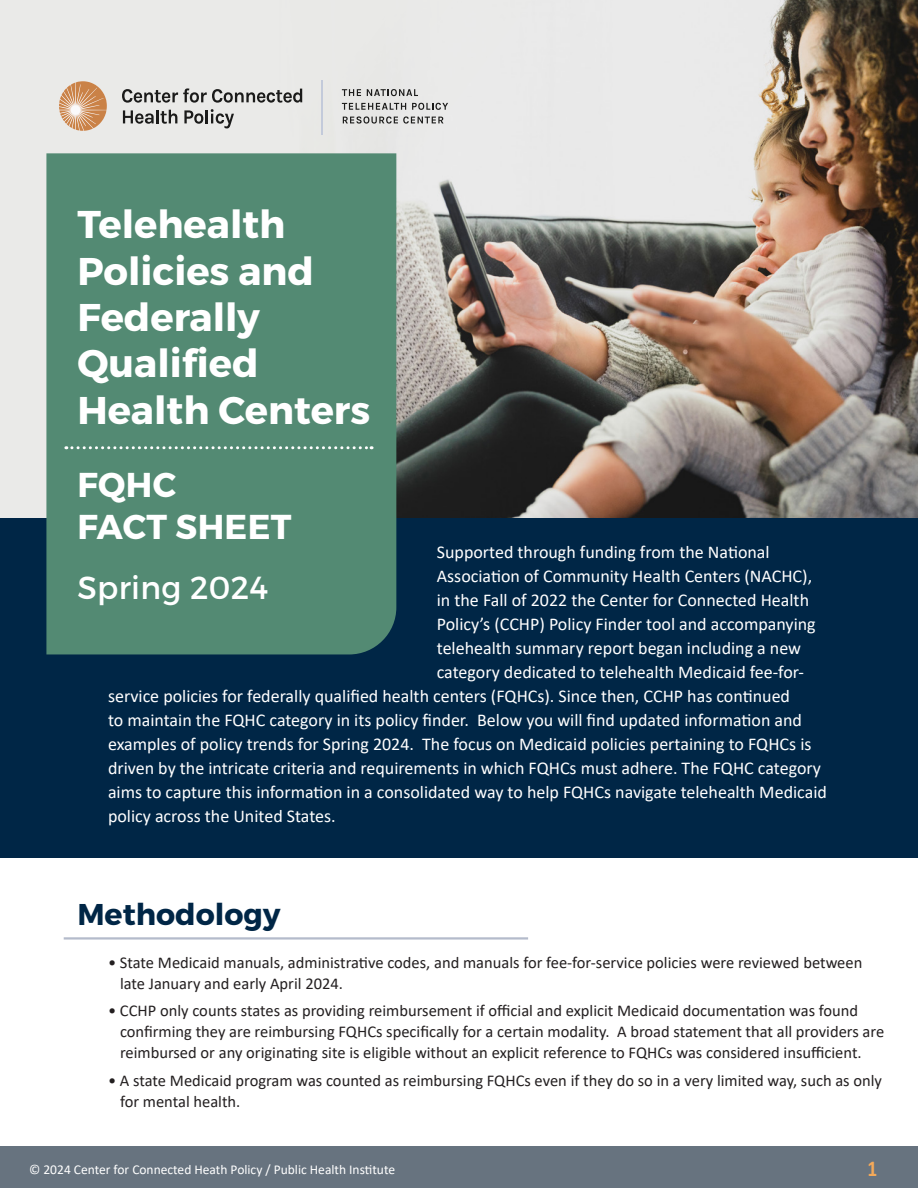
<style>
.page{position:relative;width:918px;height:1188px;background:#fff}
.page>*{position:absolute;margin:0;border:0;box-sizing:border-box;transform-origin:0 0}
.t1{font:38.7px/46.3px "Trueno Bd";color:#fff}
.t2{font:34.5px "Trueno Bd";letter-spacing:.01em;color:#fff}
.t3{font:31.95px "Trueno Rg";letter-spacing:.01em;color:#fff}
.t4{font:30px "Trueno Bd";color:#002646}
.t5{font:700 22.8px "Calibri";color:#f4a959;scale:.85 1}
.t6{font:18px "Calibri";color:#fff}
.bullets{font:16.5px/21px "Calibri";color:#231f20}
.t7{font:13.5px "Calibri";color:#fff}
</style>
<div class="page">
<div style="left:0;top:1147px;width:918px;height:41px;background:#67737f"></div>
<div style="left:0;top:0;width:918px;height:663px;background:#eaeae8"></div>
<img style="left:302px;top:0;width:616px;height:518px">
<div style="left:0;top:518px;width:918px;height:340px;background:#002646"></div>
<hr style="left:64px;top:937px;width:464px;height:3px;background:#b4bbcb">
<div style="left:46px;top:153px;width:350px;height:501px;background:#538a73"></div>
<svg style="left:59px;top:81px;width:48px;height:50px"></svg>
<svg style="left:122px;top:88px;width:180px;height:15px"></svg>
<svg style="left:123px;top:110px;width:54px;height:14px"></svg>
<svg style="left:184px;top:109px;width:50px;height:19px"></svg>
<hr style="left:322px;top:80px;width:1px;height:55px;background:#c3cada">
<svg style="left:342px;top:89px;width:19px;height:7px"></svg>
<svg style="left:367px;top:89px;width:51px;height:7px"></svg>
<svg style="left:342px;top:103px;width:64px;height:7px"></svg>
<svg style="left:412px;top:103px;width:36px;height:7px"></svg>
<svg style="left:343px;top:116px;width:101px;height:8px"></svg>
<svg style="left:66px;top:446px;width:306px;height:3px"></svg>
<p class="t1" style="left:77px;top:202px;width:238px">Telehealth<br>Policies and</p>
<p class="t1" style="left:77px;top:295px;width:294px">Federally<br>Qualified<br>Health Centers</p>
<p class="t2" style="left:77px;top:464px;width:100px">FQHC</p>
<p class="t2" style="left:77px;top:506px;width:216px">FACT SHEET</p>
<p class="t3" style="left:77px;top:568px;width:192px">Spring 2024</p>
<p class="t6" style="left:437px;top:539px;width:334px">Supported through funding from the National</p>
<p class="t6" style="left:437px;top:563px;width:377px">Association of Community Health Centers (NACHC),</p>
<p class="t6" style="left:437px;top:587px;width:374px">in the Fall of 2022 the Center for Connected Health</p>
<p class="t6" style="left:437px;top:611px;width:380px">Policy’s (CCHP) Policy Finder tool and accompanying</p>
<p class="t6" style="left:437px;top:635px;width:366px">telehealth summary report began including a new</p>
<p class="t6" style="left:437px;top:659px;width:369px">category dedicated to telehealth Medicaid fee-for-</p>
<p class="t6" style="left:108px;top:683px;width:684px">service policies for federally qualified health centers (FQHCs). Since then, CCHP has continued</p>
<p class="t6" style="left:108px;top:707px;width:696px">to maintain the FQHC category in its policy finder. Below you will find updated information and</p>
<p class="t6" style="left:108px;top:731px;width:705px">examples of policy trends for Spring 2024. The focus on Medicaid policies pertaining to FQHCs is</p>
<p class="t6" style="left:108px;top:755px;width:715px">driven by the intricate criteria and requirements in which FQHCs must adhere. The FQHC category</p>
<p class="t6" style="left:108px;top:779px;width:720px">aims to capture this information in a consolidated way to help FQHCs navigate telehealth Medicaid</p>
<p class="t6" style="left:108px;top:803px;width:229px">policy across the United States.</p>
<p class="t4" style="left:77px;top:896px;width:205px">Methodology</p>
<p class="bullets" style="left:120px;top:951px;width:744px;text-indent:-12px">• State Medicaid manuals, administrative codes, and manuals for fee-for-service policies were reviewed between late January and early April 2024.</p>
<p class="bullets" style="left:120px;top:1000px;width:766px;text-indent:-12px">• CCHP only counts states as providing reimbursement if official and explicit Medicaid documentation was found confirming they are reimbursing FQHCs specifically for a certain modality. A broad statement that all providers are reimbursed or any originating site is eligible without an explicit reference to FQHCs was considered insufficient.</p>
<p class="bullets" style="left:120px;top:1070px;width:764px;text-indent:-12px">• A state Medicaid program was counted as reimbursing FQHCs even if they do so in a very limited way, such as only for mental health.</p>
<p class="t7" style="left:29px;top:1160px;width:367px">© 2024 Center for Connected Heath Policy / Public Health Institute</p>
<p class="t5" style="left:868px;top:1152px;width:13px">1</p>
</div>
